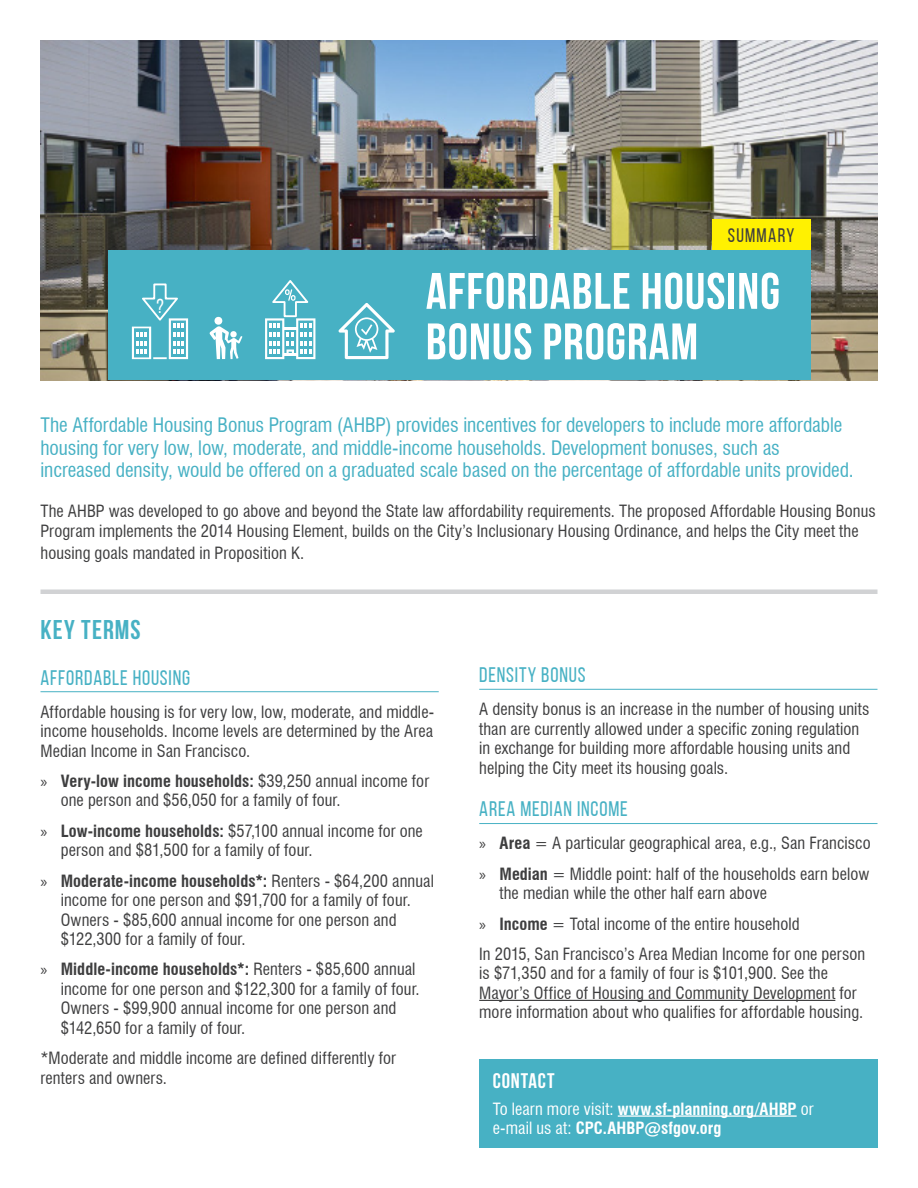
<style>
.page{position:relative;width:918px;height:1188px;background:#fff}
.page>*{position:absolute;margin:0;border:0;box-sizing:border-box;transform-origin:0 0}
.Headline_1{font:700 27px "Bebas Neue";letter-spacing:.04em;color:#47b1c4}
.Timeline_Headline_1{font:21px "Bebas Neue";letter-spacing:.04em;color:#47b1c4}
.Headline_1-2{font:700 21px "Bebas Neue";letter-spacing:.04em;color:#fff}
.t1{font:20.4px "Bebas Neue";color:#fff}
.Body_Text{font:condensed 19.5px/22.5px "Swiss 721 BT";letter-spacing:-.005em;color:#47b1c4}
.Headline_1-3{font:19.5px "Bebas Neue";letter-spacing:.065em;color:#3e3e3f}
.Body_Text-2{font:condensed 16.5px/19.5px "Swiss 721 BT";letter-spacing:.005em;color:#3e3e3f}
.Bullets_1{font:condensed 16.5px/19.5px "Swiss 721 BT";letter-spacing:.005em;color:#3e3e3f}
.Body_Text-3{font:700 condensed 16.5px/19.5px "Swiss 721 BT";color:#fff}
.s1{font-family:"Myriad Pro";font-stretch:normal}
.s2{font-weight:700}
.s3{font-weight:400}
</style>
<div class="page">
<img style="left:40px;top:40px;width:838px;height:340px">
<div style="left:712px;top:219px;width:98px;height:31px;background:#fff101"></div>
<div style="left:108px;top:250px;width:702px;height:130px;background:#47b1c4"></div>
<svg style="left:426px;top:273px;width:203px;height:36px"></svg>
<svg style="left:643px;top:273px;width:81px;height:36px"></svg>
<div style="left:729px;top:273px;width:5px;height:36px;background:#fff"></div>
<svg style="left:739px;top:273px;width:40px;height:36px"></svg>
<svg style="left:428px;top:323px;width:103px;height:37px"></svg>
<svg style="left:544px;top:323px;width:152px;height:37px"></svg>
<svg style="left:338px;top:303px;width:57px;height:56px"></svg>
<svg style="left:265px;top:280px;width:50px;height:79px"></svg>
<svg style="left:209px;top:316px;width:33px;height:43px"></svg>
<svg style="left:132px;top:283px;width:56px;height:76px"></svg>
<hr style="left:40px;top:590px;width:838px;height:4px;background:#d1d2d4">
<hr style="left:40px;top:691px;width:399px;height:1px;background:#47b1c4">
<hr style="left:479px;top:689px;width:399px;height:1px;background:#47b1c4">
<hr style="left:479px;top:823px;width:399px;height:1px;background:#47b1c4">
<hr style="left:479px;top:1000px;width:356px;height:1px;background:#3e3e3f">
<div style="left:479px;top:1059px;width:399px;height:89px;background:#47b1c4"></div>
<hr style="left:618px;top:1115px;width:179px;height:2px;background:#fff">
<p class="t1" style="left:157px;top:295px;width:9px">?</p>
<p class="Headline_1-3" style="left:728px;top:225px;width:68px">SUMMARY</p>
<p class="Body_Text" style="left:40px;top:414px;width:815px">The Affordable Housing Bonus Program (AHBP) provides incentives for developers to include more affordable housing for very low, low, moderate, and middle-income households. Development bonuses, such as increased density, would be offered on a graduated scale based on the percentage of affordable units provided.</p>
<p class="Body_Text-2" style="left:40px;top:501px;width:837px">The AHBP was developed to go above and beyond the State law affordability requirements. The proposed Affordable Housing Bonus<br>Program implements the 2014 Housing Element, builds on the City’s Inclusionary Housing Ordinance, and helps the City meet the</p>
<p class="Body_Text-2" style="left:40px;top:543px;width:265px">housing goals mandated in Proposition K.</p>
<p class="Headline_1" style="left:40px;top:615px;width:102px">KEY TERMS</p>
<p class="Timeline_Headline_1" style="left:40px;top:666px;width:151px">AFFORDABLE HOUSING</p>
<p class="Body_Text-2" style="left:40px;top:702px;width:395px;text-align:justify">Affordable housing is for very low, low, moderate, and middle&shy;income households. Income levels are determined by the Area Median Income in San Francisco.</p>
<p class="Bullets_1" style="left:61px;top:771px;width:370px;text-indent:-20px"><span class="s1">»</span> <span class="s2">Very-low income households:</span> $39,250 annual income for one person and $56,050 for a family of four.</p>
<p class="Bullets_1" style="left:61px;top:821px;width:364px;text-indent:-20px"><span class="s1">»</span> <span class="s2">Low-income households:</span> $57,100 annual income for one person and $81,500 for a family of four.</p>
<p class="Bullets_1" style="left:61px;top:871px;width:375px;text-indent:-20px"><span class="s1">»</span> <span class="s2">Moderate-income households*:</span> Renters - $64,200 annual income for one person and $91,700 for a family of four.<br>Owners - $85,600 annual income for one person and $122,300 for a family of four.</p>
<p class="Bullets_1" style="left:61px;top:960px;width:361px;text-indent:-20px"><span class="s1">»</span> <span class="s2">Middle-income households*:</span> Renters - $85,600 annual income for one person and $122,300 for a family of four.<br>Owners - $99,900 annual income for one person and $142,650 for a family of four.</p>
<p class="Body_Text-2" style="left:40px;top:1048px;width:357px">*Moderate and middle income are defined differently for renters and owners.</p>
<p class="Timeline_Headline_1" style="left:479px;top:664px;width:108px">DENSITY BONUS</p>
<p class="Body_Text-2" style="left:479px;top:699px;width:392px">A density bonus is an increase in the number of housing units than are currently allowed under a specific zoning regulation in exchange for building more affordable housing units and helping the City meet its housing goals.</p>
<p class="Timeline_Headline_1" style="left:479px;top:798px;width:150px">AREA MEDIAN INCOME</p>
<p class="Bullets_1" style="left:479px;top:834px;width:393px"><span class="s1">»</span> <span class="s2">Area</span> = A particular geographical area, e.g., San Francisco</p>
<p class="Bullets_1" style="left:500px;top:864px;width:371px;text-indent:-20px"><span class="s1">»</span> <span class="s2">Median</span> = Middle point: half of the households earn below the median while the other half earn above</p>
<p class="Bullets_1" style="left:479px;top:914px;width:322px"><span class="s1">»</span> <span class="s2">Income</span> = Total income of the entire household</p>
<p class="Body_Text-2" style="left:479px;top:944px;width:387px">In 2015, San Francisco’s Area Median Income for one person is $71,350 and for a family of four is $101,900. See the Mayor’s Office of Housing and Community Development for more information about who qualifies for affordable housing.</p>
<p class="Headline_1-2" style="left:493px;top:1069px;width:63px">CONTACT</p>
<p class="Body_Text-3" style="left:493px;top:1099px;width:322px"><span class="s3">To learn more visit:</span> www.sf-planning.org/AHBP <span class="s3">or e-mail us at:</span> CPC.AHBP@sfgov.org</p>
</div>
